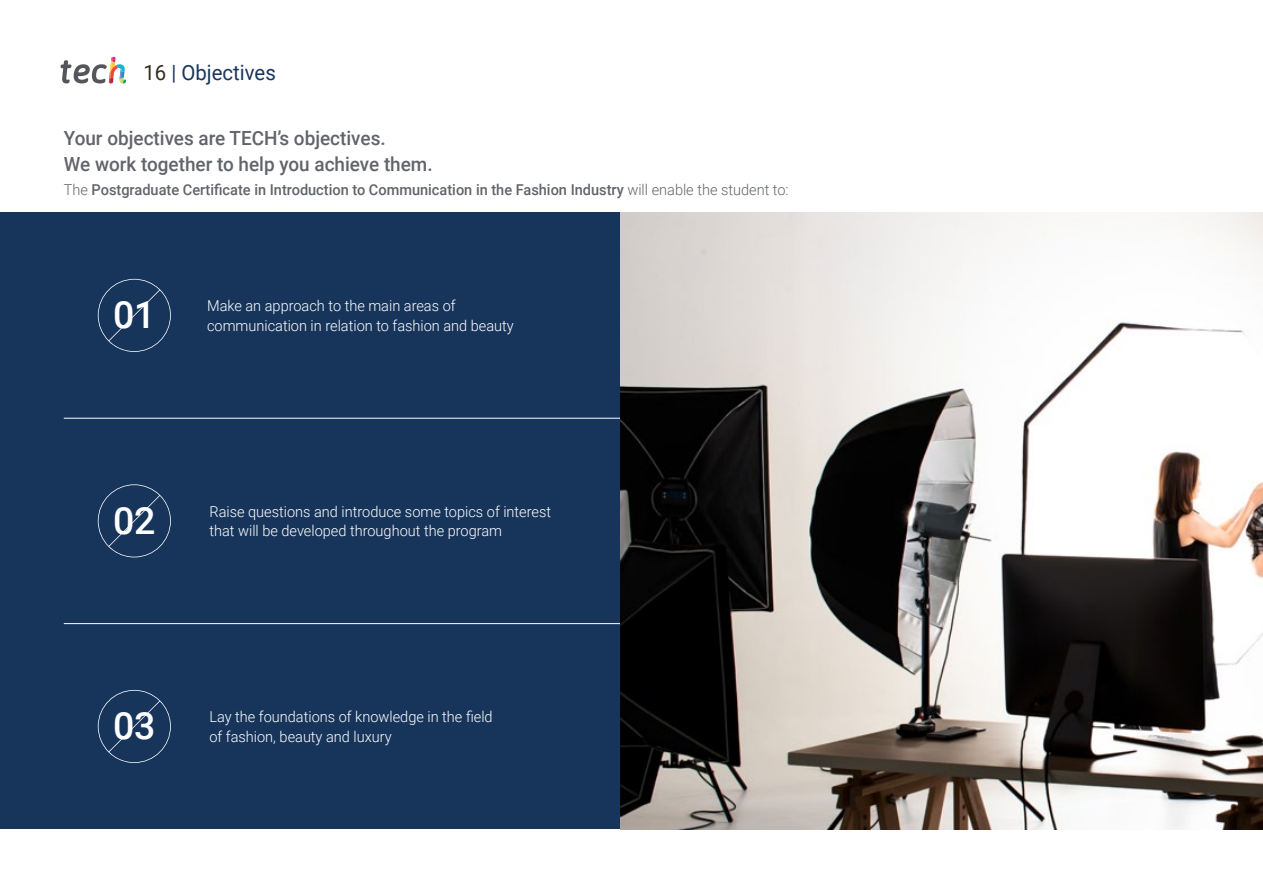
<style>
.page{position:relative;width:1263px;height:893px;background:#fff}
.page>*{position:absolute;margin:0;border:0;box-sizing:border-box;transform-origin:0 0}
.t1{font:500 37.5px "Roboto";color:#fff}
.t2{font:21px "Roboto";color:#1a355c}
.t3{font:500 19.5px/25.5px "Roboto";color:#61646a}
.t4{font:300 15px/19.5px "Roboto";color:#fff}
.t5{font:500 15px "Roboto";color:#61646a}
.s1{color:#312e20}
.s2{font-weight:300}
</style>
<div class="page">
<div style="left:0;top:213px;width:621px;height:616px;background:#17355b"></div>
<svg style="left:98px;top:279px;width:73px;height:73px"></svg>
<svg style="left:98px;top:690px;width:73px;height:73px"></svg>
<svg style="left:98px;top:484px;width:73px;height:73px"></svg>
<hr style="left:64px;top:418px;width:1199px;height:1px;background:#fff">
<hr style="left:64px;top:623px;width:1199px;height:1px;background:#fff">
<img style="left:621px;top:213px;width:642px;height:616px">
<svg style="left:61px;top:57px;width:65px;height:27px"></svg>
<h2 class="t2" style="left:144px;top:57px;width:134px"><span class="s1">16</span> | Objectives</h2>
<h3 class="t3" style="left:64px;top:125px;width:370px">Your objectives are TECH’s objectives.<br>We work together to help you achieve them.</h3>
<p class="t5" style="left:64px;top:179px;width:726px"><span class="s2">The</span> Postgraduate Certificate in Introduction to Communication in the Fashion Industry <span class="s2">will enable the student to:</span></p>
<h1 class="t1" style="left:113px;top:288px;width:44px">01</h1>
<p class="t4" style="left:207px;top:296px;width:250px">Make an approach to the main areas of</p>
<p class="t4" style="left:207px;top:315px;width:308px">communication in relation to fashion and beauty</p>
<h1 class="t1" style="left:113px;top:494px;width:44px">02</h1>
<p class="t4" style="left:209px;top:501px;width:343px">Raise questions and introduce some topics of interest</p>
<p class="t4" style="left:209px;top:521px;width:294px">that will be developed throughout the program</p>
<h1 class="t1" style="left:113px;top:699px;width:44px">03</h1>
<p class="t4" style="left:209px;top:707px;width:285px">Lay the foundations of knowledge in the field of fashion, beauty and luxury</p>
</div>
